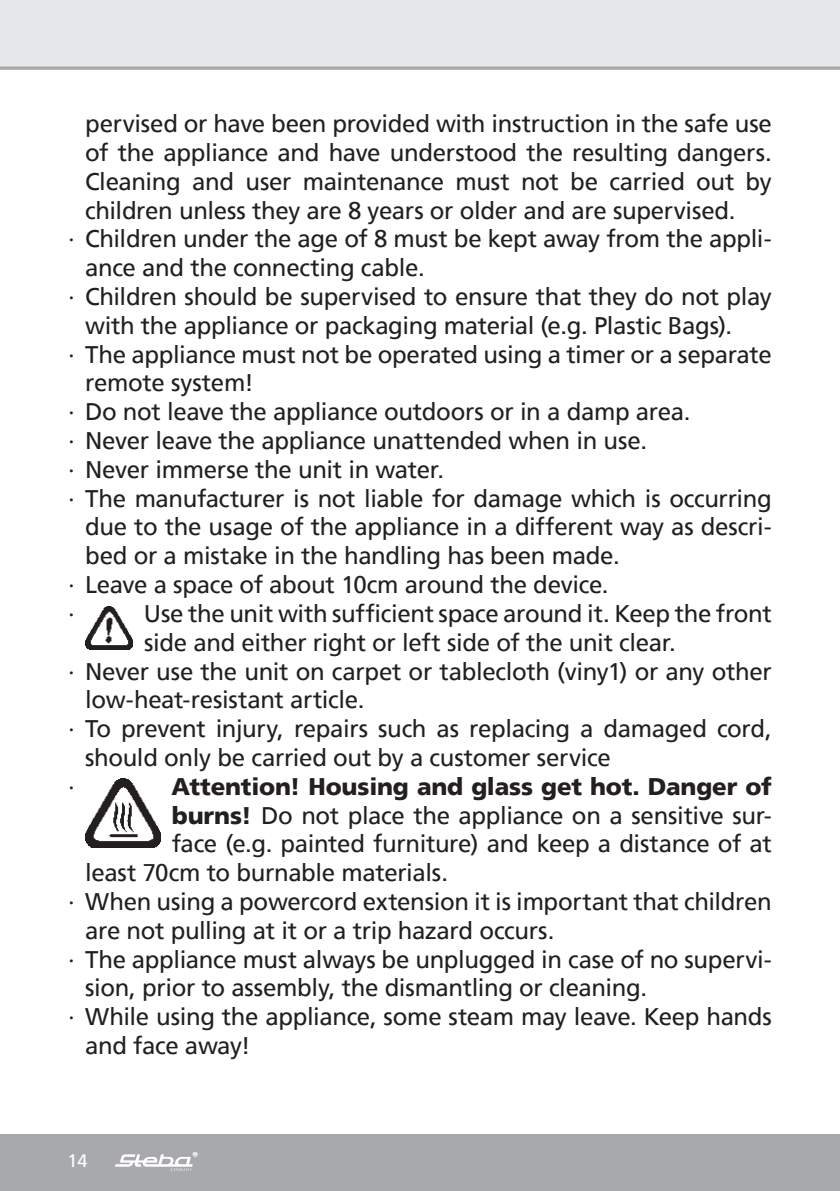
<style>
.page{position:relative;width:840px;height:1191px;background:#fff}
.page>*{position:absolute;margin:0;border:0;box-sizing:border-box;transform-origin:0 0}
.t1{font:24px "Frutiger";letter-spacing:-.015em;color:#231f20}
.t2{font:900 24px "Frutiger";letter-spacing:-.01em;color:#231f20}
.t3{font:18px "Frutiger";color:#fff}
.s1{font-weight:900}
</style>
<div class="page">
<div style="left:0;top:0;width:839px;height:68px;background:#e6e7e9"></div>
<div style="left:0;top:1134px;width:839px;height:57px;background:#a8a9ad"></div>
<svg style="left:115px;top:1152px;width:82px;height:18px"></svg>
<svg style="left:0;top:66px;width:839px;height:4px;background:#b3b4b8"></svg>
<img style="left:85px;top:606px;width:48px;height:43px">
<img style="left:85px;top:779px;width:75px;height:68px">
<p class="t1" style="left:85px;top:114px;width:688px">pervised or have been provided with instruction in the safe use</p>
<p class="t1" style="left:85px;top:143px;width:687px">of the appliance and have understood the resulting dangers.</p>
<p class="t1" style="left:85px;top:171px;width:687px">Cleaning and user maintenance must not be carried out by</p>
<p class="t1" style="left:85px;top:200px;width:651px">children unless they are 8 years or older and are supervised.</p>
<p class="t1" style="left:68px;top:225px;width:705px">∙ Children under the age of 8 must be kept away from the appli-</p>
<p class="t1" style="left:85px;top:258px;width:341px">ance and the connecting cable.</p>
<p class="t1" style="left:68px;top:282px;width:705px">∙ Children should be supervised to ensure that they do not play</p>
<p class="t1" style="left:85px;top:315px;width:648px">with the appliance or packaging material (e.g. Plastic Bags).</p>
<p class="t1" style="left:68px;top:340px;width:704px">∙ The appliance must not be operated using a timer or a separate</p>
<p class="t1" style="left:85px;top:373px;width:170px">remote system!</p>
<p class="t1" style="left:68px;top:398px;width:623px">∙ Do not leave the appliance outdoors or in a damp area.</p>
<p class="t1" style="left:68px;top:426px;width:580px">∙ Never leave the appliance unattended when in use.</p>
<p class="t1" style="left:68px;top:455px;width:377px">∙ Never immerse the unit in water.</p>
<p class="t1" style="left:68px;top:484px;width:704px">∙ The manufacturer is not liable for damage which is occurring</p>
<p class="t1" style="left:85px;top:517px;width:687px">due to the usage of the appliance in a different way as descri-</p>
<p class="t1" style="left:85px;top:546px;width:536px">bed or a mistake in the handling has been made.</p>
<p class="t1" style="left:68px;top:570px;width:541px">∙ Leave a space of about 10cm around the device.</p>
<p class="t1" style="left:68px;top:599px;width:8px">∙</p>
<p class="t1" style="left:144px;top:603px;width:629px">Use the unit with sufficient space around it. Keep the front</p>
<p class="t1" style="left:144px;top:632px;width:533px">side and either right or left side of the unit clear.</p>
<p class="t1" style="left:68px;top:657px;width:704px">∙ Never use the unit on carpet or tablecloth (viny1) or any other</p>
<p class="t1" style="left:85px;top:690px;width:280px">low-heat-resistant article.</p>
<p class="t1" style="left:68px;top:714px;width:704px">∙ To prevent injury, repairs such as replacing a damaged cord,</p>
<p class="t1" style="left:85px;top:747px;width:527px">should only be carried out by a customer service</p>
<p class="t1" style="left:68px;top:772px;width:8px">∙</p>
<p class="t2" style="left:171px;top:776px;width:601px">Attention! Housing and glass get hot. Danger of</p>
<p class="t1" style="left:172px;top:805px;width:601px"><span class="s1">burns!</span> Do not place the appliance on a sensitive sur-</p>
<p class="t1" style="left:172px;top:834px;width:601px">face (e.g. painted furniture) and keep a distance of at</p>
<p class="t1" style="left:85px;top:863px;width:364px">least 70cm to burnable materials.</p>
<p class="t1" style="left:68px;top:887px;width:705px">∙ When using a powercord extension it is important that children</p>
<p class="t1" style="left:85px;top:920px;width:470px">are not pulling at it or a trip hazard occurs.</p>
<p class="t1" style="left:68px;top:945px;width:705px">∙ The appliance must always be unplugged in case of no supervi-</p>
<p class="t1" style="left:85px;top:978px;width:563px">sion, prior to assembly, the dismantling or cleaning.</p>
<p class="t1" style="left:68px;top:1002px;width:705px">∙ While using the appliance, some steam may leave. Keep hands</p>
<p class="t1" style="left:85px;top:1035px;width:167px">and face away!</p>
<p class="t3" style="left:67px;top:1153px;width:22px">14</p>
</div>
